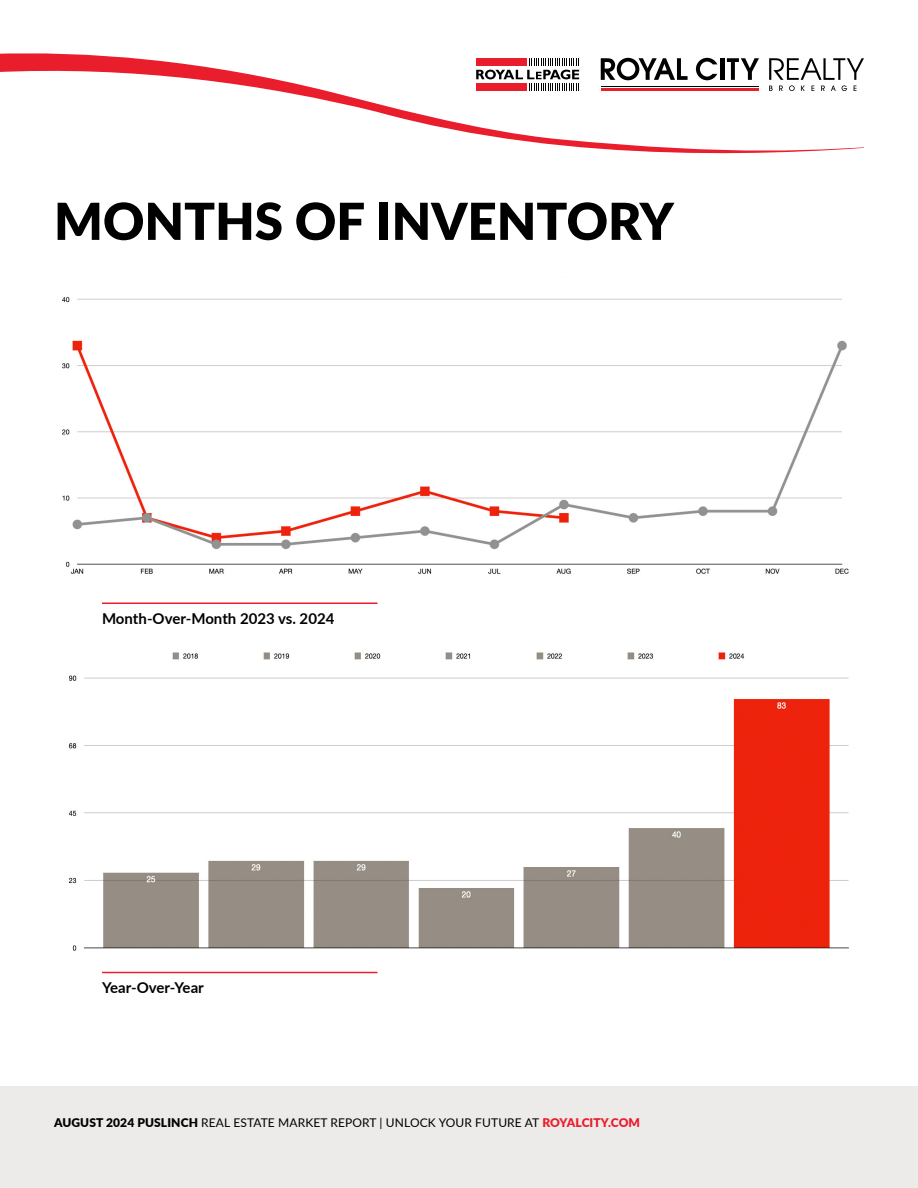
<style>
.page{position:relative;width:918px;height:1188px;background:#fff}
.page>*{position:absolute;margin:0;border:0;box-sizing:border-box;transform-origin:0 0}
.t1{font:900 51px "Lato";color:#000}
.t2{font:700 15px "Lato";color:#000}
.t3{font:12px "Lato";letter-spacing:.01em;color:#000}
.s1{font-weight:900}
.s2{font-weight:900;color:#ea1d2d}
</style>
<div class="page">
<div style="left:0;top:1087px;width:918px;height:101px;background:#edebea"></div>
<svg style="left:0;top:53px;width:864px;height:100px"></svg>
<svg style="left:601px;top:58px;width:87px;height:22px"></svg>
<svg style="left:696px;top:58px;width:21px;height:22px"></svg>
<hr style="left:720px;top:58px;width:4px;height:22px;background:#000">
<svg style="left:727px;top:58px;width:32px;height:22px"></svg>
<svg style="left:769px;top:58px;width:95px;height:33px"></svg>
<hr style="left:601px;top:86px;width:157px;height:1px;background:#000">
<hr style="left:601px;top:88px;width:157px;height:3px;background:#ea1d2d">
<div style="left:472px;top:54px;width:111px;height:38px;background:#fff"></div>
<svg style="left:476px;top:58px;width:103px;height:33px"></svg>
<hr style="left:102px;top:972px;width:275px;height:1px;background:#ea1d2d">
<hr style="left:102px;top:603px;width:275px;height:1px;background:#ea1d2d">
<img style="left:62px;top:297px;width:787px;height:277px">
<img style="left:69px;top:652px;width:780px;height:299px">
<h1 class="t1" style="left:54px;top:183px;width:621px">MONTHS OF INVENTORY</h1>
<p class="t2" style="left:102px;top:608px;width:234px">Month-Over-Month 2023 vs. 2024</p>
<p class="t2" style="left:102px;top:977px;width:103px">Year-Over-Year</p>
<p class="t3" style="left:54px;top:1114px;width:588px"><span class="s1">AUGUST 2024 PUSLINCH</span> REAL ESTATE MARKET REPORT | UNLOCK YOUR FUTURE AT <span class="s2">ROYALCITY.COM</span></p>
</div>
